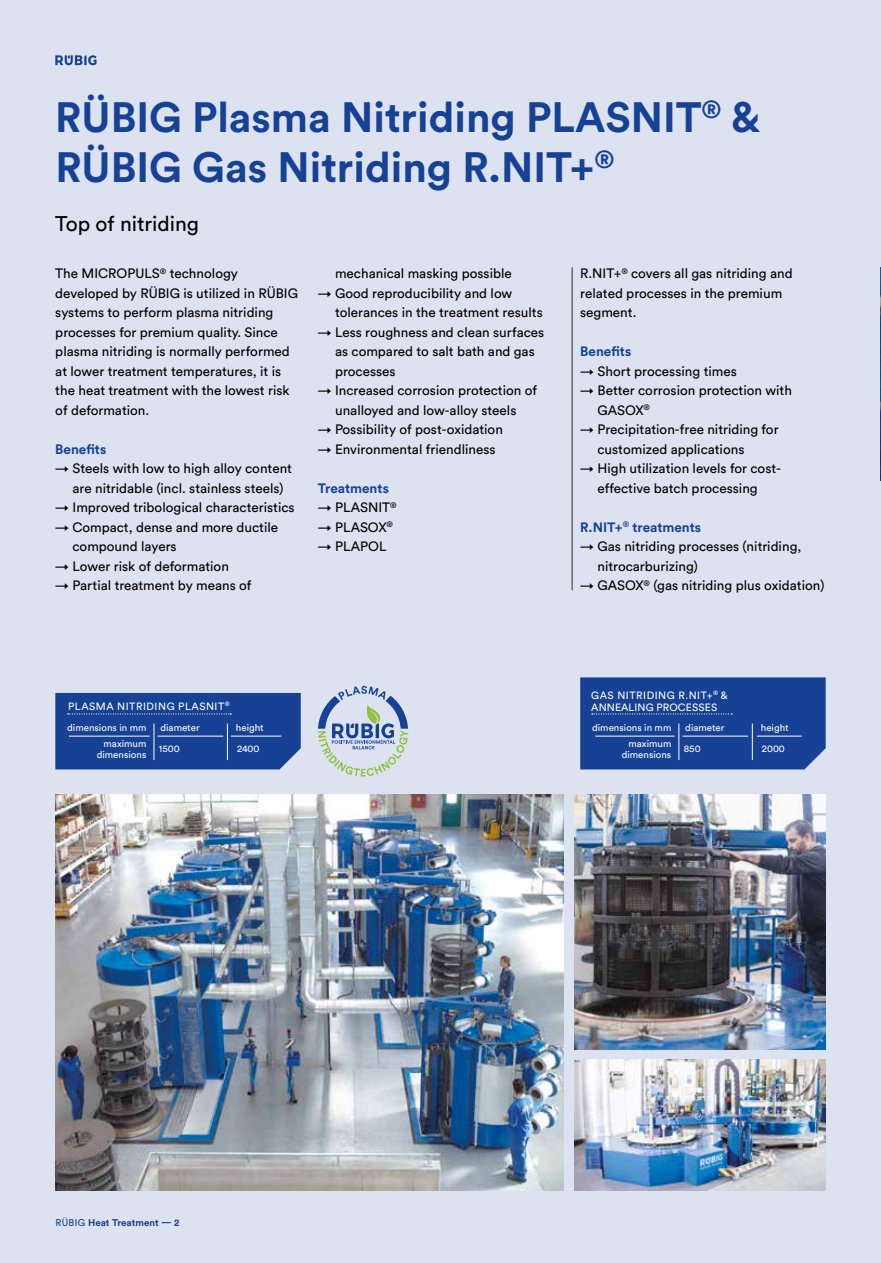
<style>
.page{position:relative;width:881px;height:1263px;background:#fff}
.page>*{position:absolute;margin:0;border:0;box-sizing:border-box;transform-origin:0 0}
.t1{font:700 42px/50.4px "Circular Pro";color:#164194}
.t2{font:21px "Circular Pro";color:#000}
.t3{font:13.5px/19.5px "Circular Pro";color:#000}
.t4{font:700 13.5px "Circular Pro";color:#164194}
.t5{font:10.5px/12px "Circular Pro";letter-spacing:.01em;color:#fff}
.t6{font:10.5px "Circular Pro";letter-spacing:.05em;color:#fff}
.t7{font:9.75px/10.5px "Circular Pro";color:#fff;text-align:right}
.t8{font:700 9.75px "Circular Pro";color:#164194}
.s1{font-weight:400}
</style>
<div class="page">
<div style="left:0;top:0;width:880px;height:1263px;background:#dce2ef"></div>
<img style="left:880px;top:268px;width:1px;height:212px">
<svg style="left:55px;top:55px;width:42px;height:10px"></svg>
<div style="left:580px;top:677px;width:245px;height:92px;background:#164194"></div>
<img style="left:55px;top:794px;width:508px;height:396px">
<img style="left:574px;top:794px;width:251px;height:255px">
<img style="left:574px;top:1060px;width:251px;height:130px">
<hr style="left:571px;top:267px;width:1px;height:323px;background:#000">
<svg style="left:317px;top:686px;width:91px;height:90px"></svg>
<div style="left:55px;top:693px;width:245px;height:76px;background:#164194"></div>
<h1 class="t1" style="left:55px;top:90px;width:706px">RÜBIG Plasma Nitriding PLASNIT<sup>®</sup> &amp;<br>RÜBIG Gas Nitriding R.NIT+<sup>®</sup></h1>
<h2 class="t2" style="left:55px;top:210px;width:145px">Top of nitriding</h2>
<p class="t3" style="left:55px;top:263px;width:244px">The MICROPULS<sup>®</sup> technology developed by RÜBIG is utilized in RÜBIG systems to perform plasma nitriding processes for premium quality. Since plasma nitriding is normally performed at lower treatment temperatures, it is the heat treatment with the lowest risk of deformation.</p>
<p class="t4" style="left:55px;top:440px;width:53px">Benefits</p>
<p class="t3" style="left:72px;top:458px;width:221px;text-indent:-17px">→ Steels with low to high alloy content are nitridable (incl. stainless steels)</p>
<p class="t3" style="left:55px;top:497px;width:241px">→ Improved tribological characteristics</p>
<p class="t3" style="left:72px;top:516px;width:207px;text-indent:-17px">→ Compact, dense and more ductile compound layers</p>
<p class="t3" style="left:55px;top:555px;width:175px">→ Lower risk of deformation</p>
<p class="t3" style="left:55px;top:575px;width:198px">→ Partial treatment by means of</p>
<p class="t3" style="left:335px;top:263px;width:178px">mechanical masking possible</p>
<p class="t3" style="left:335px;top:283px;width:209px;text-indent:-17px">→ Good reproducibility and low tolerances in the treatment results</p>
<p class="t3" style="left:335px;top:322px;width:211px;text-indent:-17px">→ Less roughness and clean surfaces as compared to salt bath and gas processes</p>
<p class="t3" style="left:317px;top:380px;width:221px;text-align:center">→ Increased corrosion protection of unalloyed and low-alloy steels</p>
<p class="t3" style="left:317px;top:419px;width:187px">→ Possibility of post-oxidation</p>
<p class="t3" style="left:317px;top:439px;width:179px">→ Environmental friendliness</p>
<p class="t4" style="left:317px;top:479px;width:73px">Treatments</p>
<p class="t3" style="left:317px;top:497px;width:80px">→ PLASNIT<sup>®</sup></p>
<p class="t3" style="left:317px;top:517px;width:77px">→ PLASOX<sup>®</sup></p>
<p class="t3" style="left:317px;top:536px;width:70px">→ PLAPOL</p>
<p class="t3" style="left:580px;top:263px;width:214px">R.NIT+<sup>®</sup> covers all gas nitriding and related processes in the premium segment.</p>
<p class="t4" style="left:580px;top:342px;width:53px">Benefits</p>
<p class="t3" style="left:580px;top:361px;width:158px">→ Short processing times</p>
<p class="t3" style="left:597px;top:380px;width:196px;text-indent:-17px">→ Better corrosion protection with<br>GASOX<sup>®</sup></p>
<p class="t3" style="left:597px;top:419px;width:183px;text-indent:-17px">→ Precipitation-free nitriding for customized applications</p>
<p class="t3" style="left:580px;top:458px;width:202px;text-align:center">→ High utilization levels for cost&shy;effective batch processing</p>
<p class="t4" style="left:580px;top:518px;width:122px">R.NIT+<sup>®</sup> treatments</p>
<p class="t3" style="left:597px;top:536px;width:205px;text-indent:-17px">→ Gas nitriding processes (nitriding, nitrocarburizing)</p>
<p class="t3" style="left:580px;top:575px;width:246px">→ GASOX<sup>®</sup> (gas nitriding plus oxidation)</p>
<p class="t6" style="left:68px;top:699px;width:163px">PLASMA NITRIDING PLASNIT<sup>®</sup></p>
<p class="t7" style="left:97px;top:738px;width:51px">maximum dimensions</p>
<p class="t7" style="left:236px;top:722px;width:29px">height</p>
<p class="t7" style="left:67px;top:722px;width:81px">dimensions in mm</p>
<p class="t7" style="left:159px;top:717px;width:42px;line-height:21px;text-align:left">diameter<br>1500</p>
<p class="t7" style="left:237px;top:743px;width:24px">2400</p>
<p class="t5" style="left:591px;top:688px;width:138px">GAS NITRIDING R.NIT+<sup>®</sup> &amp;<br>ANNEALING PROCESSES</p>
<p class="t7" style="left:621px;top:738px;width:51px">maximum dimensions</p>
<p class="t7" style="left:592px;top:722px;width:81px">dimensions in mm</p>
<p class="t7" style="left:683px;top:717px;width:42px;line-height:21px;text-align:left">diameter<br>850</p>
<p class="t7" style="left:760px;top:722px;width:29px">height</p>
<p class="t7" style="left:761px;top:743px;width:25px">2000</p>
<p class="t8" style="left:55px;top:1216px;width:125px"><span class="s1">RÜBIG</span> Heat Treatment — 2</p>
</div>
